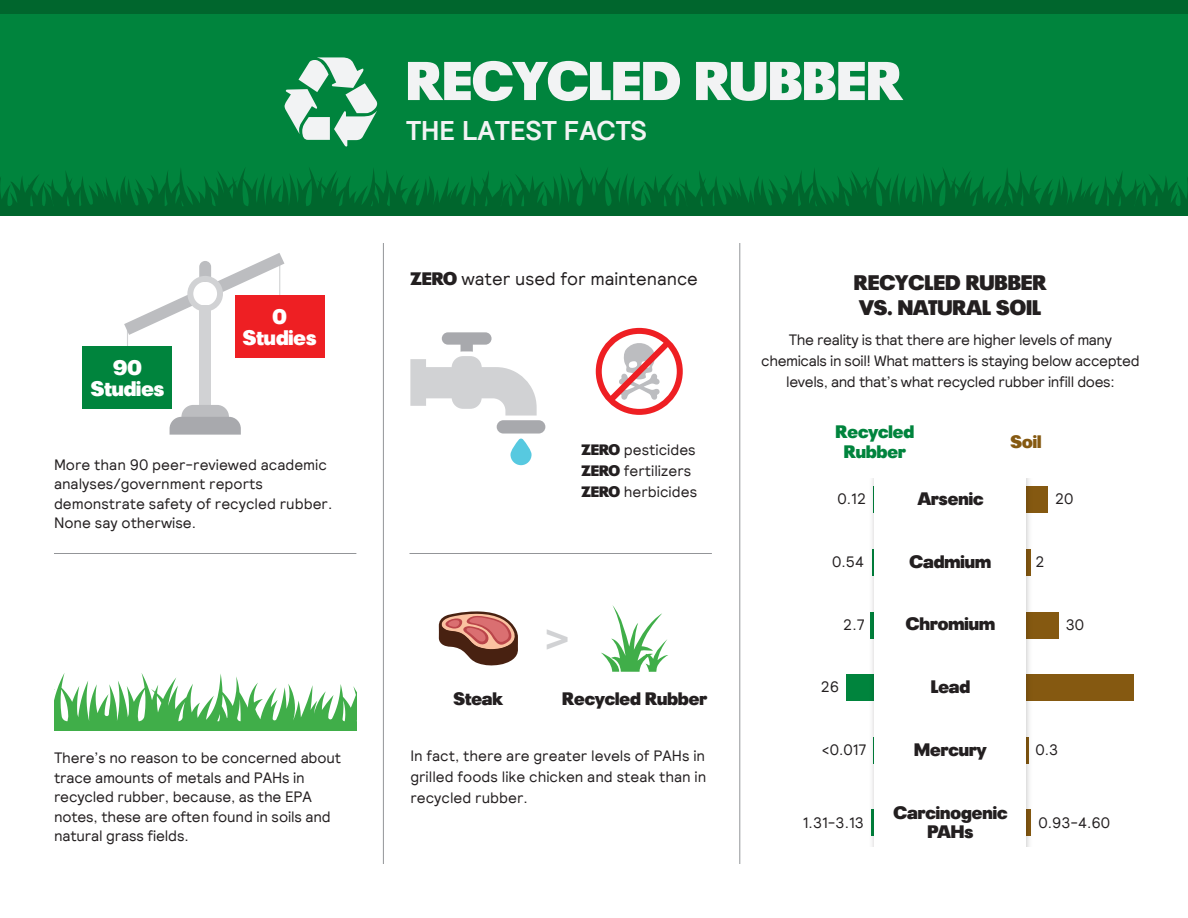
<style>
.page{position:relative;width:1188px;height:918px;background:#fff}
.page>*{position:absolute;margin:0;border:0;box-sizing:border-box;transform-origin:0 0}
.t1{font:900 54px "Plak Com";color:#f2f3f4}
.t2{font:900 36px "Plak Com";color:#d1d2d4}
.t3{font:700 27px "Relative";color:#f2f3f4}
.t4{font:900 21px/25.2px "Plak Com";color:#231f20}
.t5{font:900 21px/21px "Plak Com";color:#fff;text-align:center}
.t6{font:900 18px/19.5px "Plak Com";color:#231f20;text-align:center}
.t7{font:18px "Relative";color:#231f20}
.t8{font:900 18px/19.5px "Plak Com";color:#00843d;text-align:center}
.t9{font:900 18px "Plak Com";color:#855911}
.t10{font:15px/19.5px "Relative";letter-spacing:-.01em;color:#231f20}
.s1{font-family:"Plak Com";font-weight:900}
</style>
<div class="page">
<div style="left:1026px;top:674px;width:108px;height:27px;background:#855911"></div>
<div style="left:1026px;top:612px;width:32px;height:27px;background:#855911"></div>
<div style="left:1026px;top:486px;width:22px;height:27px;background:#855911"></div>
<div style="left:847px;top:674px;width:28px;height:27px;background:#00843d"></div>
<img style="left:870px;top:479px;width:5px;height:367px">
<img style="left:1026px;top:479px;width:5px;height:367px">
<div style="left:0;top:0;width:1188px;height:216px;background:#00843d"></div>
<div style="left:83px;top:346px;width:89px;height:62px;background:#00843d"></div>
<div style="left:235px;top:295px;width:89px;height:62px;background:#ee1f23"></div>
<svg style="left:511px;top:439px;width:21px;height:26px"></svg>
<svg style="left:54px;top:673px;width:302px;height:58px"></svg>
<hr style="left:383px;top:243px;width:1px;height:621px;background:#939598">
<hr style="left:54px;top:553px;width:302px;height:1px;background:#939598">
<hr style="left:409px;top:553px;width:303px;height:1px;background:#939598">
<hr style="left:740px;top:243px;width:1px;height:621px;background:#939598">
<div style="left:0;top:0;width:1188px;height:14px;background:#00662d"></div>
<svg style="left:410px;top:332px;width:127px;height:84px"></svg>
<div style="left:497px;top:420px;width:48px;height:14px;background:#a8a9ad;border-radius:7px"></div>
<div style="left:596px;top:328px;width:87px;height:87px;border:6px solid #ee1f23;border-radius:50%"></div>
<svg style="left:602px;top:334px;width:74px;height:75px"></svg>
<svg style="left:601px;top:605px;width:67px;height:67px"></svg>
<svg style="left:285px;top:57px;width:92px;height:90px"></svg>
<svg style="left:439px;top:611px;width:79px;height:55px"></svg>
<svg style="left:124px;top:253px;width:160px;height:93px"></svg>
<div style="left:199px;top:306px;width:12px;height:101px;background:#d1d2d4"></div>
<svg style="left:170px;top:405px;width:71px;height:30px"></svg>
<svg style="left:0;top:168px;width:1188px;height:48px"></svg>
<h3 class="t5" style="left:91px;top:357px;width:75px">90<br>Studies</h3>
<h3 class="t5" style="left:243px;top:306px;width:75px">0<br>Studies</h3>
<p class="t10" style="left:54px;top:455px;width:280px">More than 90 peer-reviewed academic analyses/government reports demonstrate safety of recycled rubber.<br>None say otherwise.</p>
<h1 class="t1" style="left:406px;top:48px;width:498px">RECYCLED RUBBER</h1>
<h3 class="t3" style="left:406px;top:116px;width:242px">THE LATEST FACTS</h3>
<p class="t7" style="left:410px;top:269px;width:289px"><span class="s1">ZERO</span> water used for maintenance</p>
<p class="t10" style="left:581px;top:439px;width:117px;line-height:21px"><span class="s1">ZERO</span> pesticides<br><span class="s1">ZERO</span> fertilizers<br><span class="s1">ZERO</span> herbicides</p>
<h2 class="t2" style="left:546px;top:615px;width:23px">&gt;</h2>
<p class="t6" style="left:453px;top:689px;width:51px">Steak</p>
<p class="t6" style="left:562px;top:689px;width:147px">Recycled Rubber</p>
<h3 class="t4" style="left:854px;top:270px;width:194px">RECYCLED RUBBER<br>VS. NATURAL SOIL</h3>
<p class="t10" style="left:761px;top:329px;width:380px;line-height:21px;text-align:center">The reality is that there are higher levels of many chemicals in soil! What matters is staying below accepted levels, and that’s what recycled rubber infill does:</p>
<p class="t8" style="left:835px;top:422px;width:80px">Recycled<br>Rubber</p>
<p class="t9" style="left:1010px;top:431px;width:33px">Soil</p>
<p class="t10" style="left:838px;top:489px;width:30px">0.12</p>
<p class="t6" style="left:918px;top:489px;width:67px">Arsenic</p>
<p class="t10" style="left:1055px;top:489px;width:20px">20</p>
<p class="t10" style="left:832px;top:552px;width:33px">0.54</p>
<p class="t6" style="left:910px;top:552px;width:83px">Cadmium</p>
<p class="t10" style="left:1036px;top:552px;width:11px">2</p>
<p class="t6" style="left:906px;top:614px;width:91px">Chromium</p>
<p class="t10" style="left:843px;top:615px;width:23px">2.7</p>
<p class="t10" style="left:1066px;top:615px;width:20px">30</p>
<p class="t10" style="left:821px;top:677px;width:20px">26</p>
<p class="t6" style="left:931px;top:677px;width:41px">Lead</p>
<p class="t10" style="left:54px;top:748px;width:289px">There’s no reason to be concerned about trace amounts of metals and PAHs in recycled rubber, because, as the EPA notes, these are often found in soils and natural grass fields.</p>
<p class="t10" style="left:410px;top:745px;width:298px;line-height:21px;text-align:justify">In fact, there are greater levels of PAHs in grilled foods like chicken and steak than in recycled rubber.</p>
<p class="t6" style="left:914px;top:740px;width:74px">Mercury</p>
<p class="t10" style="left:822px;top:740px;width:46px">&lt;0.017</p>
<p class="t10" style="left:1036px;top:740px;width:24px">0.3</p>
<p class="t6" style="left:893px;top:802px;width:116px">Carcinogenic<br>PAHs</p>
<p class="t10" style="left:803px;top:813px;width:63px">1.31-3.13</p>
<p class="t10" style="left:1038px;top:813px;width:73px">0.93-4.60</p>
</div>
